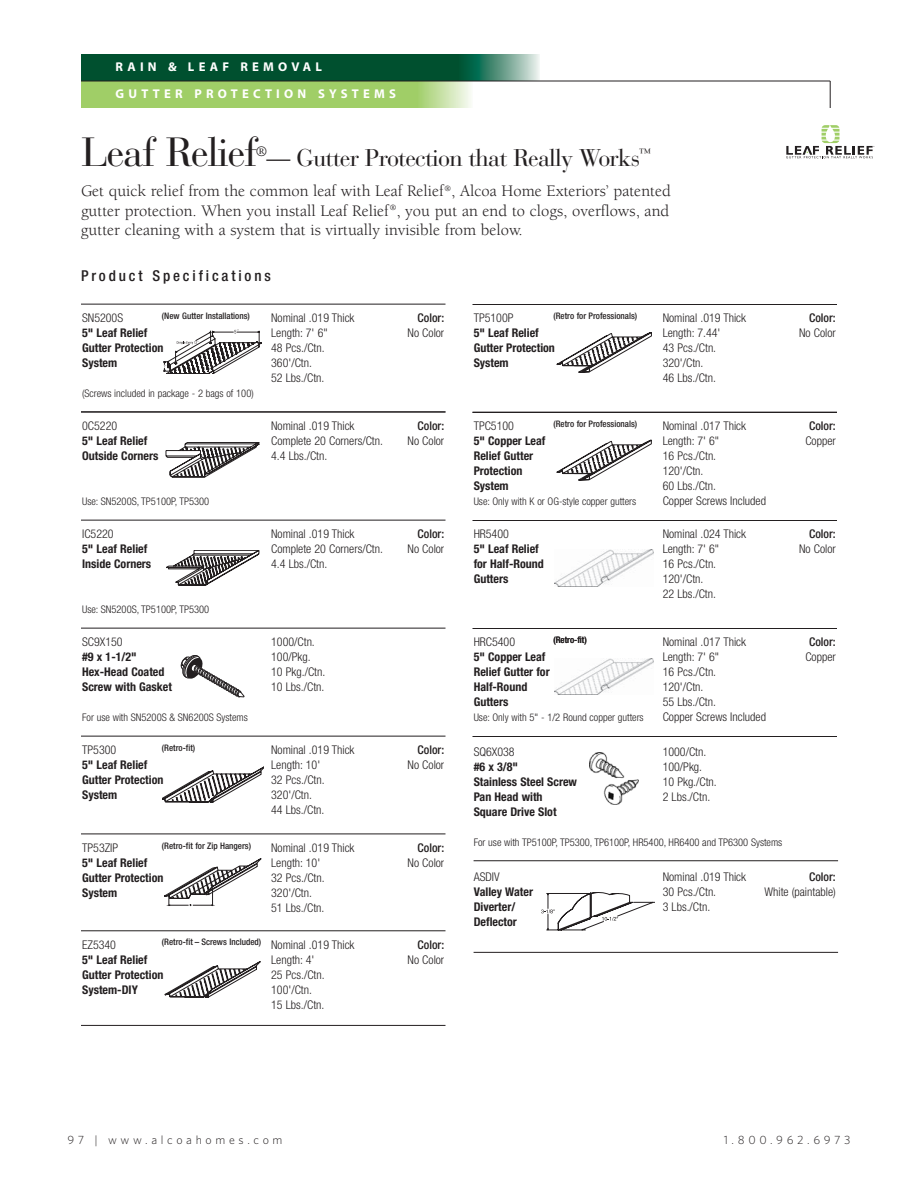
<style>
.page{position:relative;width:918px;height:1188px;background:#fff}
.page>*{position:absolute;margin:0;border:0;box-sizing:border-box;transform-origin:0 0}
.t1{font:40.5px "Bauer Bodoni";letter-spacing:-.035em;color:#231f20}
.t2{font:24px "Bauer Bodoni";letter-spacing:-.035em;color:#231f20}
.t3{font:16.5px/19.5px "Berkeley";color:#231f20;text-align:justify}
.t4{font:500 condensed 15px "Helvetica Neue";letter-spacing:.19em;color:#231f20}
.t5{font:700 12.75px "Myriad";letter-spacing:.335em;color:#fff}
.t6{font:300 condensed 12px/15px "Helvetica Neue";color:#231f20}
.t7{font:700 condensed 12px/15px "Helvetica Neue";color:#231f20}
.t8{font:500 condensed 12px "Helvetica Neue";color:#231f20}
.t9{font:300 12px "Whitney";letter-spacing:.305em;color:#231f20}
.t10{font:300 condensed 10.5px "Helvetica Neue";color:#231f20}
.t11{font:500 condensed 9px "Helvetica Neue";color:#231f20}
</style>
<div class="page">
<svg style="left:165px;top:961px;width:95px;height:37px"></svg>
<hr style="left:81px;top:930px;width:365px;height:1px;background:#231f20">
<img style="left:589px;top:753px;width:49px;height:51px">
<div style="left:81px;top:81px;width:337px;height:27px;background:#a0ce67"></div>
<div style="left:81px;top:54px;width:459px;height:27px;background:#00502f"></div>
<svg style="left:418px;top:54px;width:123px;height:54px"></svg>
<svg style="left:830px;top:81px;width:1px;height:27px"></svg>
<hr style="left:81px;top:81px;width:749px;height:1px;background:#231f20">
<svg style="left:786px;top:125px;width:89px;height:33px"></svg>
<hr style="left:81px;top:304px;width:365px;height:1px;background:#231f20">
<hr style="left:81px;top:411px;width:365px;height:1px;background:#231f20">
<hr style="left:81px;top:412px;width:365px;height:1px;background:#231f20">
<hr style="left:81px;top:520px;width:365px;height:1px;background:#231f20">
<svg style="left:166px;top:550px;width:93px;height:35px"></svg>
<hr style="left:81px;top:628px;width:365px;height:1px;background:#231f20">
<hr style="left:81px;top:736px;width:365px;height:1px;background:#231f20">
<hr style="left:81px;top:834px;width:365px;height:1px;background:#231f20">
<hr style="left:81px;top:1025px;width:365px;height:1px;background:#231f20">
<svg style="left:166px;top:442px;width:93px;height:35px"></svg>
<svg style="left:162px;top:767px;width:101px;height:36px"></svg>
<svg style="left:164px;top:858px;width:97px;height:48px"></svg>
<svg style="left:181px;top:655px;width:63px;height:42px"></svg>
<svg style="left:163px;top:330px;width:99px;height:44px"></svg>
<img style="left:555px;top:658px;width:99px;height:37px">
<hr style="left:472px;top:304px;width:365px;height:1px;background:#231f20">
<svg style="left:557px;top:332px;width:95px;height:40px"></svg>
<hr style="left:472px;top:412px;width:365px;height:1px;background:#231f20">
<hr style="left:472px;top:520px;width:365px;height:1px;background:#231f20">
<hr style="left:472px;top:628px;width:365px;height:1px;background:#231f20">
<hr style="left:472px;top:736px;width:365px;height:1px;background:#231f20">
<img style="left:555px;top:550px;width:99px;height:36px">
<svg style="left:557px;top:440px;width:94px;height:40px"></svg>
<hr style="left:474px;top:860px;width:364px;height:1px;background:#231f20">
<hr style="left:474px;top:952px;width:364px;height:1px;background:#231f20">
<svg style="left:541px;top:892px;width:114px;height:39px"></svg>
<p class="t5" style="left:116px;top:61px;width:208px">RAIN &amp; LEAF REMOVAL</p>
<p class="t5" style="left:116px;top:88px;width:282px">GUTTER PROTECTION SYSTEMS</p>
<h1 class="t1" style="left:81px;top:136px;width:178px">Leaf Relief</h1>
<h2 class="t2" style="left:256px;top:148px;width:396px"><sup>®</sup>— Gutter Protection that Really Works<sup>™</sup></h2>
<p class="t3" style="left:81px;top:183px;width:591px">Get quick relief from the common leaf with Leaf Relief<sup>®</sup>, Alcoa Home Exteriors’ patented gutter protection. When you install Leaf Relief<sup>®</sup>, you put an end to clogs, overflows, and gutter cleaning with a system that is virtually invisible from below.</p>
<p class="t4" style="left:81px;top:270px;width:191px">Product Specifications</p>
<p class="t11" style="left:162px;top:313px;width:89px">(New Gutter Installations)</p>
<p class="t6" style="left:82px;top:312px;width:43px">SN5200S</p>
<p class="t7" style="left:82px;top:327px;width:83px">5" Leaf Relief<br>Gutter Protection<br>System</p>
<p class="t10" style="left:82px;top:390px;width:173px">(Screws included in package - 2 bags of 100)</p>
<p class="t6" style="left:82px;top:420px;width:37px">0C5220</p>
<p class="t7" style="left:82px;top:435px;width:78px">5" Leaf Relief<br>Outside Corners</p>
<p class="t10" style="left:82px;top:498px;width:129px">Use: SN5200S, TP5100P, TP5300</p>
<p class="t6" style="left:82px;top:528px;width:33px">IC5220</p>
<p class="t7" style="left:82px;top:543px;width:71px">5" Leaf Relief<br>Inside Corners</p>
<p class="t10" style="left:82px;top:606px;width:129px">Use: SN5200S, TP5100P, TP5300</p>
<p class="t6" style="left:82px;top:636px;width:42px">SC9X150</p>
<p class="t7" style="left:82px;top:651px;width:91px">#9 x 1-1/2"<br>Hex-Head Coated<br>Screw with Gasket</p>
<p class="t10" style="left:82px;top:714px;width:167px">For use with SN5200S &amp; SN6200S Systems</p>
<p class="t11" style="left:162px;top:745px;width:35px">(Retro-fit)</p>
<p class="t6" style="left:82px;top:744px;width:36px">TP5300</p>
<p class="t7" style="left:82px;top:759px;width:83px">5" Leaf Relief<br>Gutter Protection<br>System</p>
<p class="t6" style="left:271px;top:312px;width:85px">Nominal .019 Thick<br>Length: 7' 6"<br>48 Pcs./Ctn.<br>360'/Ctn.<br>52 Lbs./Ctn.</p>
<p class="t8" style="left:418px;top:314px;width:28px">Color:</p>
<p class="t6" style="left:408px;top:327px;width:38px">No Color</p>
<p class="t6" style="left:271px;top:420px;width:113px">Nominal .019 Thick<br>Complete 20 Corners/Ctn.<br>4.4 Lbs./Ctn.</p>
<p class="t8" style="left:418px;top:422px;width:28px">Color:</p>
<p class="t6" style="left:408px;top:435px;width:38px">No Color</p>
<p class="t6" style="left:271px;top:528px;width:113px">Nominal .019 Thick<br>Complete 20 Corners/Ctn.<br>4.4 Lbs./Ctn.</p>
<p class="t8" style="left:418px;top:530px;width:28px">Color:</p>
<p class="t6" style="left:408px;top:543px;width:38px">No Color</p>
<p class="t6" style="left:271px;top:636px;width:56px">1000/Ctn.<br>100/Pkg.<br>10 Pkg./Ctn.<br>10 Lbs./Ctn.</p>
<p class="t6" style="left:271px;top:744px;width:85px">Nominal .019 Thick<br>Length: 10'<br>32 Pcs./Ctn.<br>320'/Ctn.<br>44 Lbs./Ctn.</p>
<p class="t8" style="left:418px;top:746px;width:28px">Color:</p>
<p class="t6" style="left:408px;top:759px;width:38px">No Color</p>
<p class="t11" style="left:162px;top:842px;width:91px">(Retro-fit for Zip Hangers)</p>
<p class="t6" style="left:271px;top:842px;width:85px">Nominal .019 Thick<br>Length: 10'<br>32 Pcs./Ctn.<br>320'/Ctn.<br>51 Lbs./Ctn.</p>
<p class="t6" style="left:82px;top:842px;width:38px">TP53ZIP</p>
<p class="t7" style="left:82px;top:857px;width:83px">5" Leaf Relief<br>Gutter Protection<br>System</p>
<p class="t8" style="left:418px;top:844px;width:28px">Color:</p>
<p class="t6" style="left:408px;top:856px;width:38px">No Color</p>
<p class="t11" style="left:162px;top:939px;width:101px">(Retro-fit – Screws Included)</p>
<p class="t6" style="left:82px;top:938px;width:35px">EZ5340</p>
<p class="t7" style="left:82px;top:953px;width:83px">5" Leaf Relief<br>Gutter Protection<br>System-DIY</p>
<p class="t6" style="left:271px;top:938px;width:85px">Nominal .019 Thick<br>Length: 4'<br>25 Pcs./Ctn.<br>100'/Ctn.<br>15 Lbs./Ctn.</p>
<p class="t8" style="left:418px;top:941px;width:28px">Color:</p>
<p class="t6" style="left:408px;top:953px;width:38px">No Color</p>
<p class="t11" style="left:553px;top:312px;width:85px">(Retro for Professionals)</p>
<p class="t6" style="left:474px;top:311px;width:41px">TP5100P</p>
<p class="t7" style="left:474px;top:326px;width:83px">5" Leaf Relief<br>Gutter Protection<br>System</p>
<p class="t11" style="left:553px;top:420px;width:85px">(Retro for Professionals)</p>
<p class="t6" style="left:474px;top:419px;width:42px">TPC5100</p>
<p class="t7" style="left:474px;top:434px;width:73px">5" Copper Leaf<br>Relief Gutter<br>Protection<br>System</p>
<p class="t10" style="left:474px;top:498px;width:164px">Use: Only with K or OG-style copper gutters</p>
<p class="t6" style="left:474px;top:527px;width:37px">HR5400</p>
<p class="t7" style="left:474px;top:542px;width:72px">5" Leaf Relief for Half-Round<br>Gutters</p>
<p class="t11" style="left:553px;top:636px;width:35px">(Retro-fit)</p>
<p class="t6" style="left:474px;top:636px;width:43px">HRC5400</p>
<p class="t7" style="left:474px;top:651px;width:78px">5" Copper Leaf<br>Relief Gutter for<br>Half-Round<br>Gutters</p>
<p class="t10" style="left:474px;top:714px;width:172px">Use: Only with 5" - 1/2 Round copper gutters</p>
<p class="t6" style="left:663px;top:311px;width:85px">Nominal .019 Thick<br>Length: 7.44'<br>43 Pcs./Ctn.<br>320'/Ctn.<br>46 Lbs./Ctn.</p>
<p class="t8" style="left:809px;top:313px;width:28px">Color:</p>
<p class="t6" style="left:799px;top:326px;width:38px">No Color</p>
<p class="t6" style="left:663px;top:419px;width:105px">Nominal .017 Thick<br>Length: 7' 6"<br>16 Pcs./Ctn.<br>120'/Ctn.<br>60 Lbs./Ctn.<br>Copper Screws Included</p>
<p class="t8" style="left:809px;top:421px;width:28px">Color:</p>
<p class="t6" style="left:805px;top:434px;width:32px">Copper</p>
<p class="t6" style="left:663px;top:527px;width:85px">Nominal .024 Thick<br>Length: 7' 6"<br>16 Pcs./Ctn.<br>120'/Ctn.<br>22 Lbs./Ctn.</p>
<p class="t8" style="left:809px;top:529px;width:28px">Color:</p>
<p class="t6" style="left:799px;top:542px;width:38px">No Color</p>
<p class="t6" style="left:663px;top:636px;width:105px">Nominal .017 Thick<br>Length: 7' 6"<br>16 Pcs./Ctn.<br>120'/Ctn.<br>55 Lbs./Ctn.<br>Copper Screws Included</p>
<p class="t8" style="left:809px;top:637px;width:28px">Color:</p>
<p class="t6" style="left:805px;top:650px;width:32px">Copper</p>
<p class="t6" style="left:474px;top:745px;width:43px">SQ6X038</p>
<p class="t7" style="left:474px;top:760px;width:105px">#6 x 3/8"<br>Stainless Steel Screw<br>Pan Head with<br>Square Drive Slot</p>
<p class="t10" style="left:474px;top:839px;width:310px">For use with TP5100P, TP5300, TP6100P, HR5400, HR6400 and TP6300 Systems</p>
<p class="t6" style="left:663px;top:745px;width:56px">1000/Ctn.<br>100/Pkg.<br>10 Pkg./Ctn.<br>2 Lbs./Ctn.</p>
<p class="t6" style="left:474px;top:870px;width:27px">ASDIV</p>
<p class="t7" style="left:474px;top:885px;width:61px">Valley Water<br>Diverter/<br>Deflector</p>
<p class="t6" style="left:663px;top:870px;width:85px">Nominal .019 Thick<br>30 Pcs./Ctn.<br>3 Lbs./Ctn.</p>
<p class="t8" style="left:809px;top:872px;width:28px">Color:</p>
<p class="t6" style="left:764px;top:885px;width:73px">White (paintable)</p>
<p class="t9" style="left:68px;top:1135px;width:216px">97 | www.alcoahomes.com</p>
<p class="t9" style="left:724px;top:1135px;width:128px">1.800.962.6973</p>
</div>
